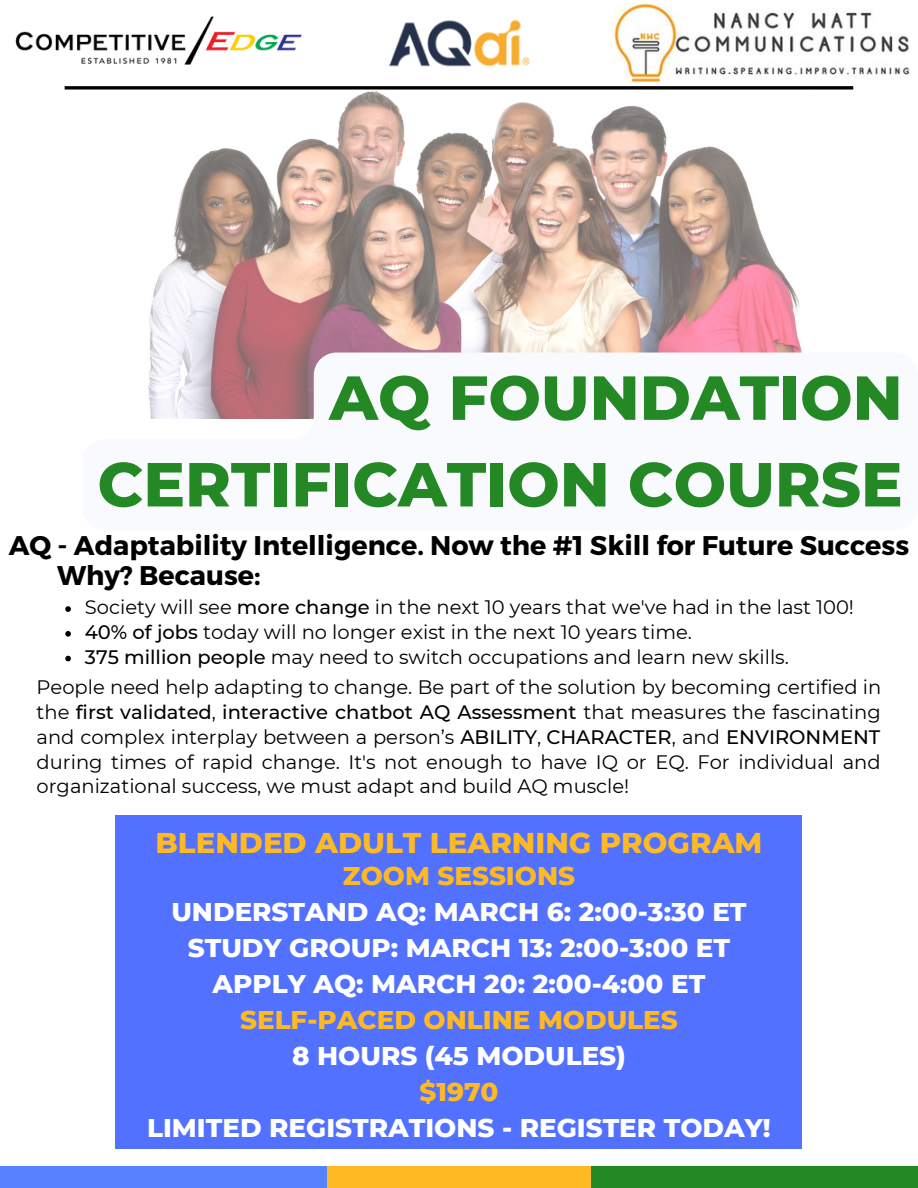
<style>
.page{position:relative;width:918px;height:1188px;background:#fff}
.page>*{position:absolute;margin:0;border:0;box-sizing:border-box;transform-origin:0 0}
.t1{font:800 62.1px/86.7px "Montserrat";color:#248925;text-align:right}
.t2{font:800 29.25px "Montserrat";color:#ffb923}
.t3{font:700 27px/30.3px "Montserrat";color:#000}
.t4{font:800 26.25px/36px "Montserrat";color:#fff;text-align:center}
.t5{font:800 26.25px "Montserrat";color:#ffb923}
.t6{font:19.5px/24.8px "Montserrat";color:#000}
.s1{font-weight:500}
</style>
<div class="page">
<svg style="left:65px;top:86px;width:788px;height:4px"></svg>
<div style="left:115px;top:815px;width:687px;height:334px;background:#5271ff"></div>
<div style="left:0;top:1166px;width:327px;height:22px;background:#5781ff"></div>
<div style="left:327px;top:1166px;width:264px;height:22px;background:#ffb923"></div>
<div style="left:591px;top:1166px;width:327px;height:22px;background:#248925"></div>
<img style="left:15px;top:16px;width:287px;height:49px">
<img style="left:149px;top:92px;width:653px;height:261px">
<img style="left:614px;top:3px;width:296px;height:79px">
<svg style="left:65px;top:606px;width:6px;height:6px"></svg>
<svg style="left:65px;top:631px;width:6px;height:6px"></svg>
<svg style="left:65px;top:656px;width:6px;height:5px"></svg>
<svg style="left:148px;top:353px;width:184px;height:66px"></svg>
<img style="left:389px;top:19px;width:141px;height:48px">
<h1 class="t1" style="left:98px;top:354px;width:807px">AQ FOUNDATION<br>CERTIFICATION COURSE</h1>
<h3 class="t3" style="left:57px;top:529px;width:854px;text-indent:-48px">AQ - Adaptability Intelligence. Now the #1 Skill for Future Success<br>Why? Because:</h3>
<p class="t6" style="left:85px;top:595px;width:771px">Society will see <span class="s1">more change</span> in the next 10 years that we've had in the last 100!<br><span class="s1">40% of jobs</span> today will no longer exist in the next 10 years time.<br><span class="s1">375 million people</span> may need to switch occupations and learn new skills.</p>
<p class="t6" style="left:37px;top:675px;width:846px;text-align:justify">People need help adapting to change. Be part of the solution by becoming certified in the <span class="s1">first validated</span>, <span class="s1">interactive chatbot AQ Assessment</span> that measures the fascinating and complex interplay between a person’s <span class="s1">ABILITY</span>, <span class="s1">CHARACTER</span>, and <span class="s1">ENVIRONMENT </span>during times of rapid change. It's not enough to have IQ or EQ. For individual and organizational success, we must adapt and build AQ muscle!</p>
<h2 class="t2" style="left:156px;top:825px;width:608px">BLENDED ADULT LEARNING PROGRAM</h2>
<h3 class="t5" style="left:343px;top:859px;width:234px">ZOOM SESSIONS</h3>
<h3 class="t4" style="left:171px;top:893px;width:577px">UNDERSTAND AQ: MARCH 6: 2:00-3:30 ET<br>STUDY GROUP: MARCH 13: 2:00-3:00 ET<br>APPLY AQ: MARCH 20: 2:00-4:00 ET</h3>
<h3 class="t5" style="left:240px;top:1003px;width:439px">SELF-PACED ONLINE MODULES</h3>
<h3 class="t4" style="left:292px;top:1037px;width:335px">8 HOURS (45 MODULES)</h3>
<h3 class="t5" style="left:420px;top:1075px;width:81px">$1970</h3>
<h3 class="t4" style="left:147px;top:1109px;width:625px">LIMITED REGISTRATIONS - REGISTER TODAY!</h3>
</div>
